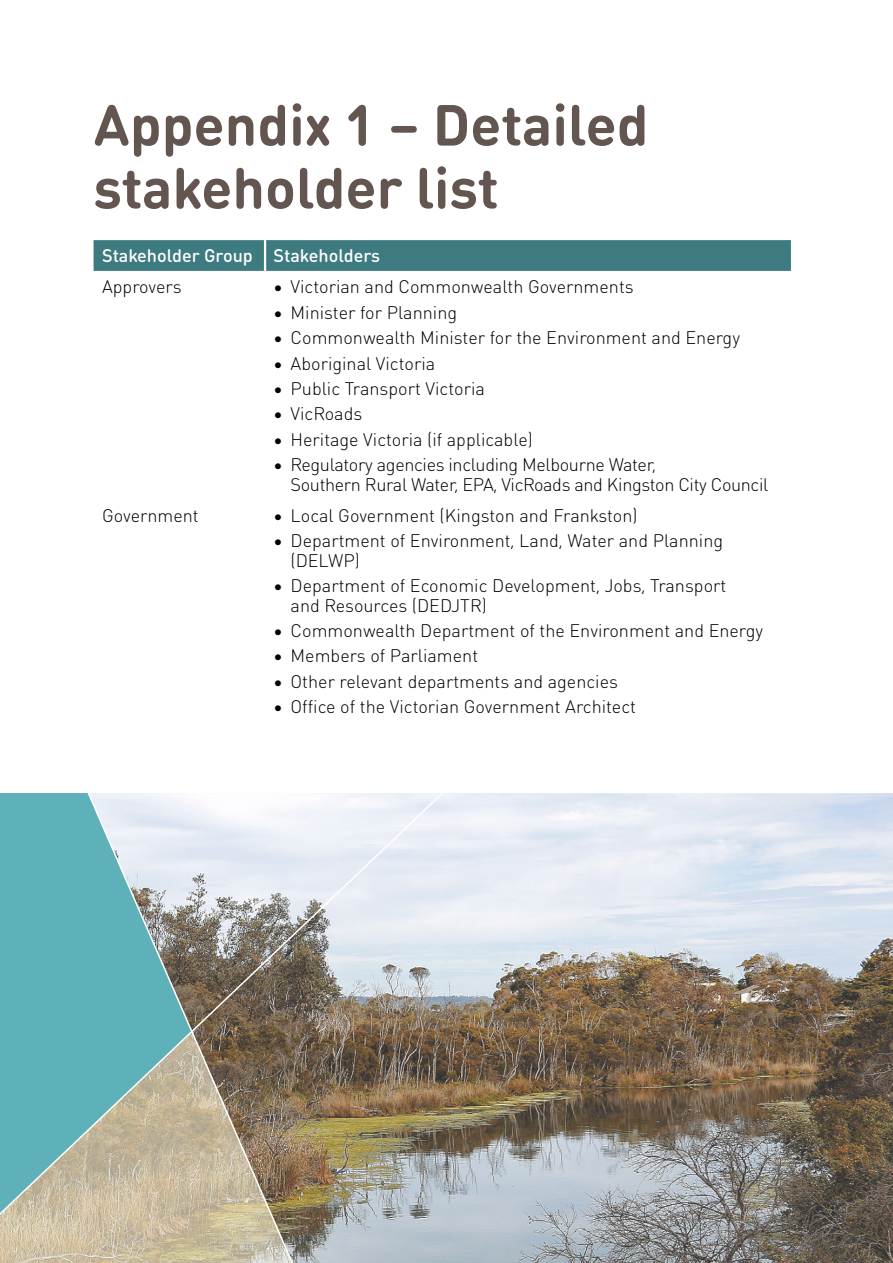
<style>
.page{position:relative;width:893px;height:1263px;background:#fff}
.page>*{position:absolute;margin:0;border:0;box-sizing:border-box;transform-origin:0 0}
.LX_Feature_Title{font:700 57px/63px "DIN Round OT";color:#63554f}
.LX_Body{font:300 18px/19.5px "DIN Round OT";color:#000}
.LX_Body-2{font:300 18px/19.5px "DIN Round OT";letter-spacing:-.02em;color:#000}
.LX_Body-3{font:500 18px "DIN Round OT";color:#fff}
</style>
<div class="page">
<svg style="left:94px;top:240px;width:697px;height:31px;background:#3e7c82"></svg>
<hr style="left:264px;top:240px;width:2px;height:31px;background:#fff">
<img style="left:733px;top:793px;width:160px;height:470px">
<img style="left:489px;top:793px;width:244px;height:470px">
<img style="left:0;top:793px;width:489px;height:470px">
<p class="LX_Feature_Title" style="left:94px;top:93px;width:556px">Appendix 1 – Detailed stakeholder list</p>
<p class="LX_Body-3" style="left:102px;top:244px;width:152px">Stakeholder Group</p>
<p class="LX_Body-3" style="left:274px;top:244px;width:108px">Stakeholders</p>
<p class="LX_Body" style="left:102px;top:277px;width:81px">Approvers</p>
<p class="LX_Body" style="left:274px;top:277px;width:362px">• Victorian and Commonwealth Governments</p>
<p class="LX_Body" style="left:274px;top:302px;width:185px">• Minister for Planning</p>
<p class="LX_Body" style="left:274px;top:328px;width:468px">• Commonwealth Minister for the Environment and Energy</p>
<p class="LX_Body" style="left:274px;top:353px;width:163px">• Aboriginal Victoria</p>
<p class="LX_Body" style="left:274px;top:379px;width:213px">• Public Transport Victoria</p>
<p class="LX_Body" style="left:274px;top:404px;width:90px">• VicRoads</p>
<p class="LX_Body" style="left:274px;top:429px;width:261px">• Heritage Victoria (if applicable)</p>
<p class="LX_Body-2" style="left:291px;top:455px;width:479px;text-indent:-17px">• Regulatory agencies including Melbourne Water,<br>Southern Rural Water, EPA, VicRoads and Kingston City Council</p>
<p class="LX_Body" style="left:102px;top:505px;width:98px">Government</p>
<p class="LX_Body" style="left:274px;top:505px;width:366px">• Local Government (Kingston and Frankston)</p>
<p class="LX_Body" style="left:291px;top:531px;width:434px;text-indent:-17px">• Department of Environment, Land, Water and Planning (DELWP)</p>
<p class="LX_Body" style="left:291px;top:576px;width:437px;text-indent:-17px">• Department of Economic Development, Jobs, Transport and Resources (DEDJTR)</p>
<p class="LX_Body" style="left:274px;top:621px;width:491px">• Commonwealth Department of the Environment and Energy</p>
<p class="LX_Body" style="left:274px;top:646px;width:206px">• Members of Parliament</p>
<p class="LX_Body" style="left:274px;top:671px;width:346px">• Other relevant departments and agencies</p>
<p class="LX_Body" style="left:274px;top:697px;width:364px">• Office of the Victorian Government Architect</p>
</div>
